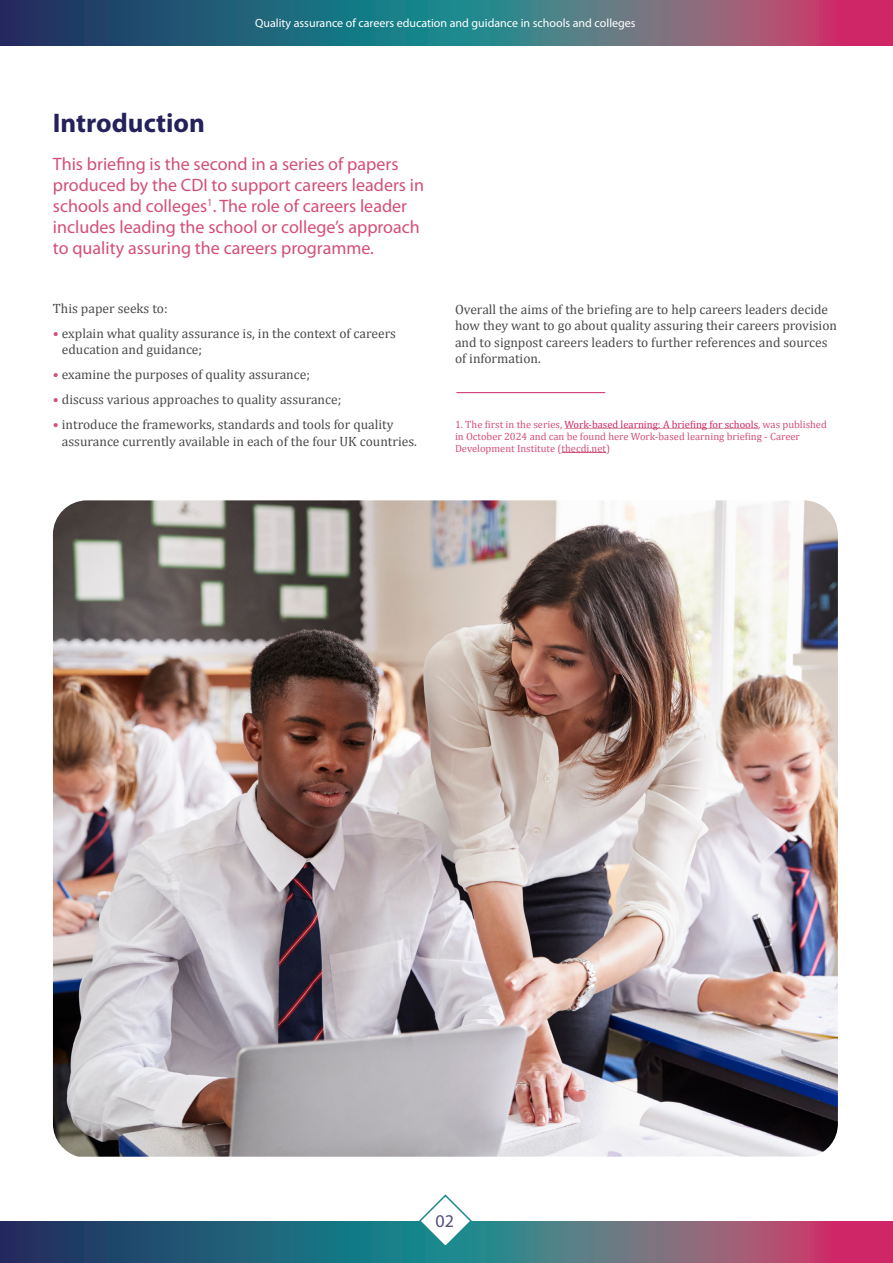
<style>
.page{position:relative;width:893px;height:1263px;background:#fff}
.page>*{position:absolute;margin:0;border:0;box-sizing:border-box;transform-origin:0 0}
.t1{font:700 27px "Myriad Pro";color:#25215b}
.t2{font:18px/21px "Myriad Pro";color:#d44f77}
.t3{font:18px "Myriad Pro";color:#564f7a}
.t4{font:13.5px/16.5px "Cambria";color:#494a4b}
.t5{font:12px "Myriad Pro";color:#fff}
.t6{font:10.5px/12px "Cambria";color:#d44f77}
.s1{color:#d44f77}
.s2{color:#ce2667}
</style>
<div class="page">
<svg style="left:0;top:0;width:893px;height:46px;background:#4d6179"></svg>
<svg style="left:0;top:1221px;width:893px;height:42px;background:#505e78"></svg>
<hr style="left:564px;top:428px;width:194px;height:1px;background:#e396a5">
<hr style="left:562px;top:452px;width:44px;height:1px;background:#d44f77">
<svg style="left:418px;top:1194px;width:55px;height:55px"></svg>
<img style="left:53px;top:500px;width:785px;height:657px">
<hr style="left:456px;top:392px;width:149px;height:1px;background:#ce2667">
<p class="t5" style="left:255px;top:16px;width:382px">Quality assurance of careers education and guidance in schools and colleges</p>
<p class="t1" style="left:53px;top:108px;width:154px">Introduction</p>
<p class="t2" style="left:53px;top:154px;width:373px">This briefing is the second in a series of papers produced by the CDI to support careers leaders in schools and colleges<sup>1</sup>. The role of careers leader includes leading the school or college’s approach to quality assuring the careers programme.</p>
<p class="t4" style="left:53px;top:300px;width:116px">This paper seeks to:</p>
<p class="t4" style="left:62px;top:325px;width:336px;text-indent:-9px"><span class="s1">•</span> explain what quality assurance is, in the context of careers education and guidance;</p>
<p class="t4" style="left:53px;top:366px;width:258px"><span class="s1">•</span> examine the purposes of quality assurance;</p>
<p class="t4" style="left:53px;top:391px;width:290px"><span class="s1">•</span> discuss various approaches to quality assurance;</p>
<p class="t4" style="left:62px;top:416px;width:357px;text-indent:-9px"><span class="s1">•</span> introduce the frameworks, standards and tools for quality assurance currently available in each of the four UK countries.</p>
<p class="t4" style="left:455px;top:301px;width:384px">Overall the aims of the briefing are to help careers leaders decide how they want to go about quality assuring their careers provision and to signpost careers leaders to further references and sources of information.</p>
<p class="t6" style="left:455px;top:418px;width:373px">1. The first in the series, <span class="s2">Work-based learning: A briefing for schools</span>, was published in October 2024 and can be found here Work-based learning briefing - Career<br>Development Institute (thecdi.net)</p>
<p class="t3" style="left:435px;top:1211px;width:20px">02</p>
</div>
